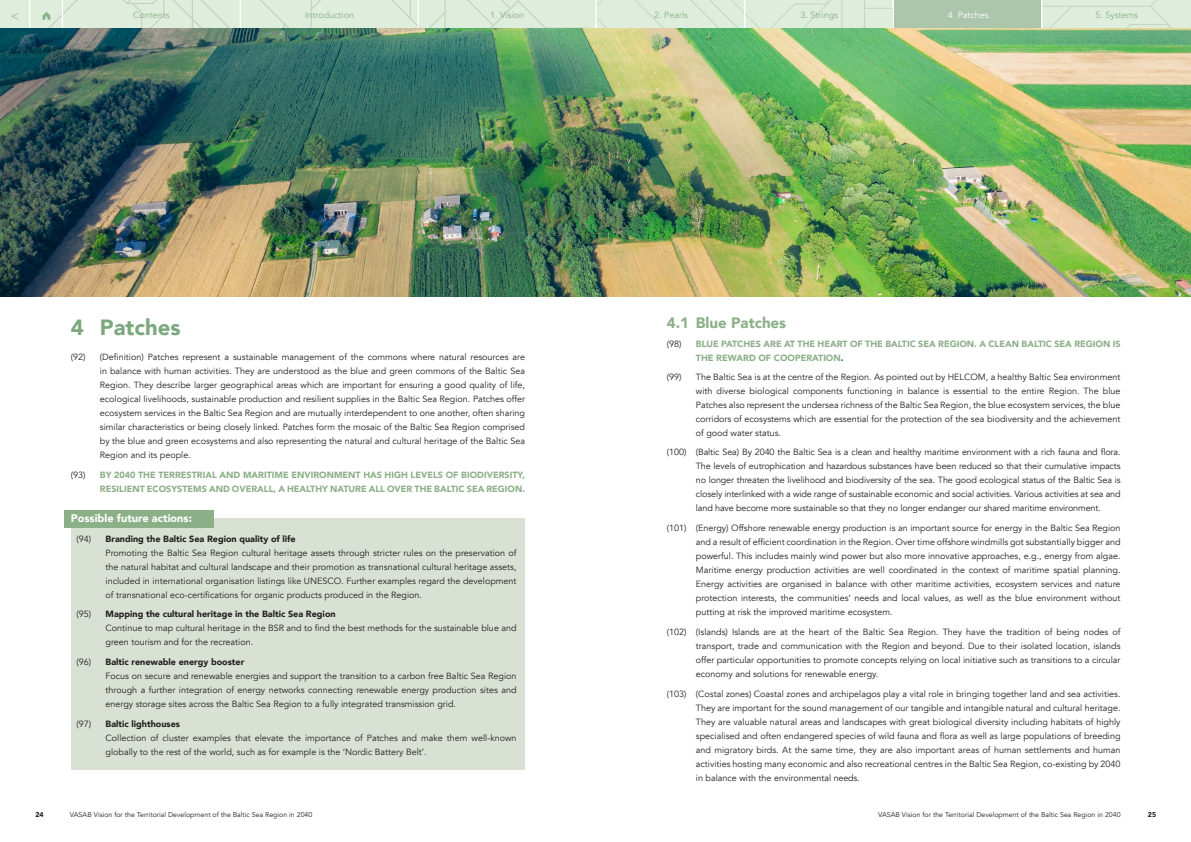
<style>
.page{position:relative;width:1191px;height:842px;background:#fff}
.page>*{position:absolute;margin:0;border:0;box-sizing:border-box;transform-origin:0 0}
.t1{font:900 22px "Avenir";color:#7da87f}
.t2{font:900 15px "Avenir";color:#8baf87}
.t3{font:12px "Avenir";color:#8cb087}
.t4{font:900 11px "Avenir";color:#fff}
.t5{font:9px/14px "Avenir";color:#231f20;text-align:justify}
.t6{font:900 9px/14px "Avenir";color:#8baf87}
.t7{font:9px "Avenir";color:#8cb087}
.t8{font:9px "Avenir";color:#fff}
.t9{font:7px "Avenir";color:#231f20}
.t10{font:900 7px "Avenir";color:#231f20}
.s1{font-weight:400;color:#231f20}
.s2{font-weight:900}
.s3{color:#005d92}
</style>
<div class="page">
<svg style="left:597px;top:0;width:594px;height:29px"></svg>
<hr style="left:744px;top:0;width:1px;height:31px;background:#fff">
<svg style="left:0;top:0;width:588px;height:29px"></svg>
<div style="left:893px;top:0;width:148px;height:29px;background:#abc6aa"></div>
<hr style="left:1041px;top:0;width:1px;height:31px;background:#fff">
<hr style="left:892px;top:0;width:2px;height:31px;background:#fff">
<div style="left:71px;top:518px;width:454px;height:251px;background:#d8e1d3"></div>
<div style="left:65px;top:510px;width:149px;height:18px;background:#8baf87"></div>
<img style="left:0;top:29px;width:1191px;height:267px">
<h3 class="t3" style="left:11px;top:8px;width:9px">&lt;</h3>
<p class="t7" style="left:133px;top:9px;width:38px">Contents</p>
<p class="t7" style="left:305px;top:9px;width:50px">Introduction</p>
<p class="t7" style="left:490px;top:9px;width:36px">1. Vision</p>
<p class="t7" style="left:654px;top:9px;width:35px">2. Pearls</p>
<p class="t7" style="left:800px;top:9px;width:39px">3. Strings</p>
<p class="t8" style="left:947px;top:9px;width:43px">4. Patches</p>
<p class="t7" style="left:1095px;top:9px;width:44px">5. Systems</p>
<h1 class="t1" style="left:71px;top:308px;width:111px">4 Patches</h1>
<p class="t5" style="left:100px;top:350px;width:427px;text-indent:-29px">(92) (Definition) Patches represent a sustainable management of the commons where natural resources are in balance with human activities. They are understood as the blue and green commons of the Baltic Sea Region. They describe larger geographical areas which are important for ensuring a good quality of life, ecological livelihoods, sustainable production and resilient supplies in the Baltic Sea Region. Patches offer ecosystem services in the Baltic Sea Region and are mutually interdependent to one another, often sharing similar characteristics or being closely linked. Patches form the mosaic of the Baltic Sea Region comprised by the blue and green ecosystems and also representing the natural and cultural heritage of the Baltic Sea Region and its people.</p>
<p class="t6" style="left:71px;top:467px;width:456px;text-align:right"><span class="s1">(93)</span> BY 2040 THE TERRESTRIAL AND MARITIME ENVIRONMENT HAS HIGH LEVELS OF BIODIVERSITY,<br>RESILIENT ECOSYSTEMS AND OVERALL, A HEALTHY NATURE ALL OVER THE BALTIC SEA REGION.</p>
<p class="t4" style="left:71px;top:509px;width:122px">Possible future actions:</p>
<p class="t5" style="left:106px;top:532px;width:412px;text-align:left;text-indent:-29px">(94) <span class="s2">Branding the Baltic Sea Region quality of life<br></span>Promoting the Baltic Sea Region cultural heritage assets through stricter rules on the preservation of the natural habitat and cultural landscape and their promotion as transnational cultural heritage assets, included in international organisation listings like UNESCO. Further examples regard the development of transnational eco-certifications for organic products produced in the Region.</p>
<p class="t5" style="left:106px;top:607px;width:412px;text-align:left;text-indent:-29px">(95) <span class="s2">Mapping the cultural heritage in the Baltic Sea Region<br></span>Continue to map cultural heritage in the BSR and to find the best methods for the sustainable blue and green tourism and for the recreation.</p>
<p class="t5" style="left:106px;top:655px;width:412px;text-align:left;text-indent:-29px">(96) <span class="s2">Baltic renewable energy booster<br></span>Focus on secure and renewable energies and support the transition to a carbon free Baltic Sea Region through a further integration of energy networks connecting renewable energy production sites and energy storage sites across the Baltic Sea Region to a fully integrated transmission grid.</p>
<p class="t5" style="left:106px;top:717px;width:412px;text-align:left;text-indent:-29px">(97) <span class="s2">Baltic lighthouses<br></span>Collection of cluster examples that elevate the importance of Patches and make them well-known globally to the rest of the world, such as for example is the ‘Nordic Battery Belt’.</p>
<h2 class="t2" style="left:667px;top:310px;width:121px">4.1 Blue Patches</h2>
<p class="t6" style="left:696px;top:337px;width:426px;text-indent:-29px"><span class="s1">(98)</span> BLUE PATCHES ARE AT THE HEART OF THE BALTIC SEA REGION. A CLEAN BALTIC SEA REGION IS<br>THE REWARD OF COOPERATION<span class="s3">.</span></p>
<p class="t5" style="left:696px;top:370px;width:426px;text-indent:-29px">(99) The Baltic Sea is at the centre of the Region. As pointed out by HELCOM, a healthy Baltic Sea environment with diverse biological components functioning in balance is essential to the entire Region. The blue Patches also represent the undersea richness of the Baltic Sea Region, the blue ecosystem services, the blue corridors of ecosystems which are essential for the protection of the sea biodiversity and the achievement of good water status.</p>
<p class="t5" style="left:696px;top:445px;width:426px;text-indent:-29px">(100) (Baltic Sea) By 2040 the Baltic Sea is a clean and healthy maritime environment with a rich fauna and flora.<br>The levels of eutrophication and hazardous substances have been reduced so that their cumulative impacts no longer threaten the livelihood and biodiversity of the sea. The good ecological status of the Baltic Sea is closely interlinked with a wide range of sustainable economic and social activities. Various activities at sea and land have become more sustainable so that they no longer endanger our shared maritime environment.</p>
<p class="t5" style="left:696px;top:521px;width:426px;text-indent:-29px">(101) (Energy) Offshore renewable energy production is an important source for energy in the Baltic Sea Region and a result of efficient coordination in the Region. Over time offshore windmills got substantially bigger and powerful. This includes mainly wind power but also more innovative approaches, e.g., energy from algae.<br>Maritime energy production activities are well coordinated in the context of maritime spatial planning.<br>Energy activities are organised in balance with other maritime activities, ecosystem services and nature protection interests, the communities’ needs and local values, as well as the blue environment without putting at risk the improved maritime ecosystem.</p>
<p class="t5" style="left:696px;top:625px;width:426px;text-indent:-29px">(102) (Islands) Islands are at the heart of the Baltic Sea Region. They have the tradition of being nodes of transport, trade and communication with the Region and beyond. Due to their isolated location, islands offer particular opportunities to promote concepts relying on local initiative such as transitions to a circular economy and solutions for renewable energy.</p>
<p class="t5" style="left:696px;top:686px;width:426px;text-indent:-29px">(103) (Costal zones) Coastal zones and archipelagos play a vital role in bringing together land and sea activities.<br>They are important for the sound management of our tangible and intangible natural and cultural heritage.<br>They are valuable natural areas and landscapes with great biological diversity including habitats of highly specialised and often endangered species of wild fauna and flora as well as large populations of breeding and migratory birds. At the same time, they are also important areas of human settlements and human activities hosting many economic and also recreational centres in the Baltic Sea Region, co-existing by 2040 in balance with the environmental needs.</p>
<p class="t10" style="left:35px;top:809px;width:10px">24</p>
<p class="t9" style="left:70px;top:810px;width:244px">VASAB Vision for the Territorial Development of the Baltic Sea Region in 2040</p>
<p class="t9" style="left:878px;top:810px;width:244px">VASAB Vision for the Territorial Development of the Baltic Sea Region in 2040</p>
<p class="t10" style="left:1148px;top:809px;width:10px">25</p>
</div>
